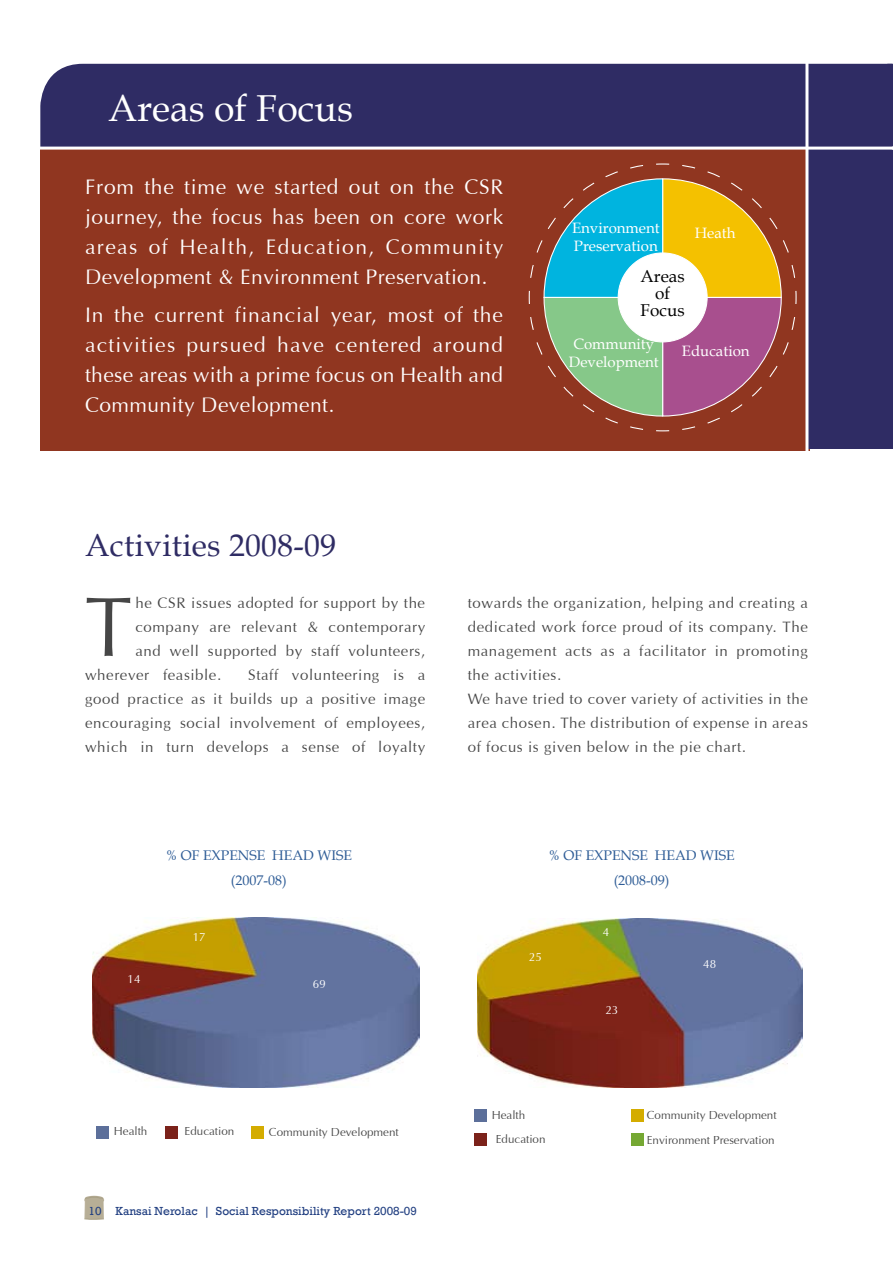
<style>
.page{position:relative;width:893px;height:1263px;background:#fff}
.page>*{position:absolute;margin:0;border:0;box-sizing:border-box;transform-origin:0 0}
.t1{font:84.45px "Interface S Si";color:#464646}
.t2{font:37.5px "Book Antiqua";color:#fff}
.t3{font:31.5px "Book Antiqua";letter-spacing:.01em;color:#2f2c64}
.t4{font:21px/30px "Interface S Si";letter-spacing:.02em;color:#fff;text-align:justify}
.t5{font:17.1px/17.1px "Book Antiqua";color:#000;text-align:center}
.t6{font:15px/24px "Interface S Si";letter-spacing:.04em;color:#464646;text-align:justify}
.t7{font:15px/18px "Book Antiqua";color:#fff;text-align:center}
.t8{font:13.95px/25.2px "Book Antiqua";color:#2e5c96;text-align:center}
.t9{font:12px "Rockwell";color:#213f81}
.t10{font:11.55px/23.9px "Interface S Si";color:#464646}
.t11{font:11.55px "Interface S Si";color:#fff}
</style>
<div class="page">
<img style="left:84px;top:1200px;width:20px;height:17px">
<svg style="left:84px;top:1196px;width:20px;height:4px"></svg>
<svg style="left:84px;top:1217px;width:20px;height:3px"></svg>
<div style="left:40px;top:149px;width:769px;height:302px;background:#903620"></div>
<img style="left:93px;top:917px;width:326px;height:170px">
<img style="left:477px;top:918px;width:326px;height:169px">
<div style="left:40px;top:64px;width:847px;height:83px;background:#2f2c64"></div>
<div style="left:807px;top:146px;width:86px;height:302px;background:#2f2c64"></div>
<hr style="left:805px;top:61px;width:3px;height:393px;background:#fff">
<hr style="left:32px;top:147px;width:861px;height:3px;background:#fff">
<svg style="left:887px;top:64px;width:6px;height:86px"></svg>
<div style="left:97px;top:1127px;width:12px;height:12px;background:#5c6f9a"></div>
<div style="left:166px;top:1126px;width:12px;height:12px;background:#7b221a"></div>
<div style="left:252px;top:1127px;width:12px;height:12px;background:#d4ac00"></div>
<div style="left:474px;top:1109px;width:12px;height:12px;background:#5c6f9a"></div>
<div style="left:474px;top:1134px;width:12px;height:12px;background:#7b221a"></div>
<div style="left:631px;top:1109px;width:12px;height:12px;background:#d4ac00"></div>
<div style="left:631px;top:1134px;width:12px;height:12px;background:#75a833"></div>
<svg style="left:529px;top:163px;width:268px;height:268px"></svg>
<div style="left:618px;top:253px;width:89px;height:89px;background:#fff;border-radius:50%"></div>
<h2 class="t2" style="left:108px;top:82px;width:246px">Areas of Focus</h2>
<h3 class="t4" style="left:85px;top:171px;width:420px">From the time we started out on the CSR journey, the focus has been on core work areas of Health, Education, Community Development &amp; Environment Preservation.</h3>
<h3 class="t4" style="left:85px;top:300px;width:420px">In the current financial year, most of the activities pursued have centered around these areas with a prime focus on Health and Community Development.</h3>
<h3 class="t3" style="left:85px;top:523px;width:252px">Activities 2008-09</h3>
<p class="t7" style="left:572px;top:218px;width:89px;text-align:left">Environment<br>Preservation</p>
<p class="t5" style="left:641px;top:267px;width:46px">Areas of<br>Focus</p>
<p class="t7" style="left:695px;top:224px;width:42px">Heath</p>
<p class="t7" style="left:569px;top:335px;width:92px">Community<br>Development</p>
<p class="t7" style="left:682px;top:342px;width:69px">Education</p>
<h1 class="t1" style="left:85px;top:577px;width:48px">T</h1>
<p class="t6" style="left:135px;top:591px;width:291px">he CSR issues adopted for support by the</p>
<p class="t6" style="left:135px;top:615px;width:291px">company are relevant &amp; contemporary</p>
<p class="t6" style="left:135px;top:639px;width:291px">and well supported by staff volunteers,</p>
<p class="t6" style="left:85px;top:663px;width:138px">wherever feasible.</p>
<p class="t6" style="left:85px;top:663px;width:342px;text-indent:163px">Staff volunteering is a good practice as it builds up a positive image encouraging social involvement of employees, which in turn develops a sense of loyalty</p>
<p class="t8" style="left:166px;top:842px;width:188px">% OF EXPENSE HEAD WISE (2007-08)</p>
<p class="t11" style="left:128px;top:972px;width:14px">14</p>
<p class="t11" style="left:193px;top:930px;width:14px">17</p>
<p class="t11" style="left:313px;top:977px;width:14px">69</p>
<p class="t10" style="left:114px;top:1119px;width:35px">Health</p>
<p class="t10" style="left:185px;top:1119px;width:51px">Education</p>
<p class="t10" style="left:269px;top:1120px;width:131px">Community Development</p>
<p class="t9" style="left:89px;top:1204px;width:330px">10 Kansai Nerolac | Social Responsibility Report 2008-09</p>
<p class="t6" style="left:468px;top:591px;width:342px;text-align:left">towards the organization, helping and creating a dedicated work force proud of its company. The management acts as a facilitator in promoting the activities.<br>We have tried to cover variety of activities in the area chosen. The distribution of expense in areas of focus is given below in the pie chart.</p>
<p class="t11" style="left:529px;top:950px;width:14px">25</p>
<p class="t8" style="left:548px;top:842px;width:188px">% OF EXPENSE HEAD WISE (2008-09)</p>
<p class="t11" style="left:603px;top:925px;width:8px">4</p>
<p class="t11" style="left:703px;top:957px;width:14px">48</p>
<p class="t11" style="left:605px;top:1003px;width:14px">23</p>
<p class="t10" style="left:496px;top:1103px;width:51px;text-indent:-4px">Health<br>Education</p>
<p class="t10" style="left:647px;top:1103px;width:131px;line-height:24.6px">Community Development<br>Environment Preservation</p>
</div>
